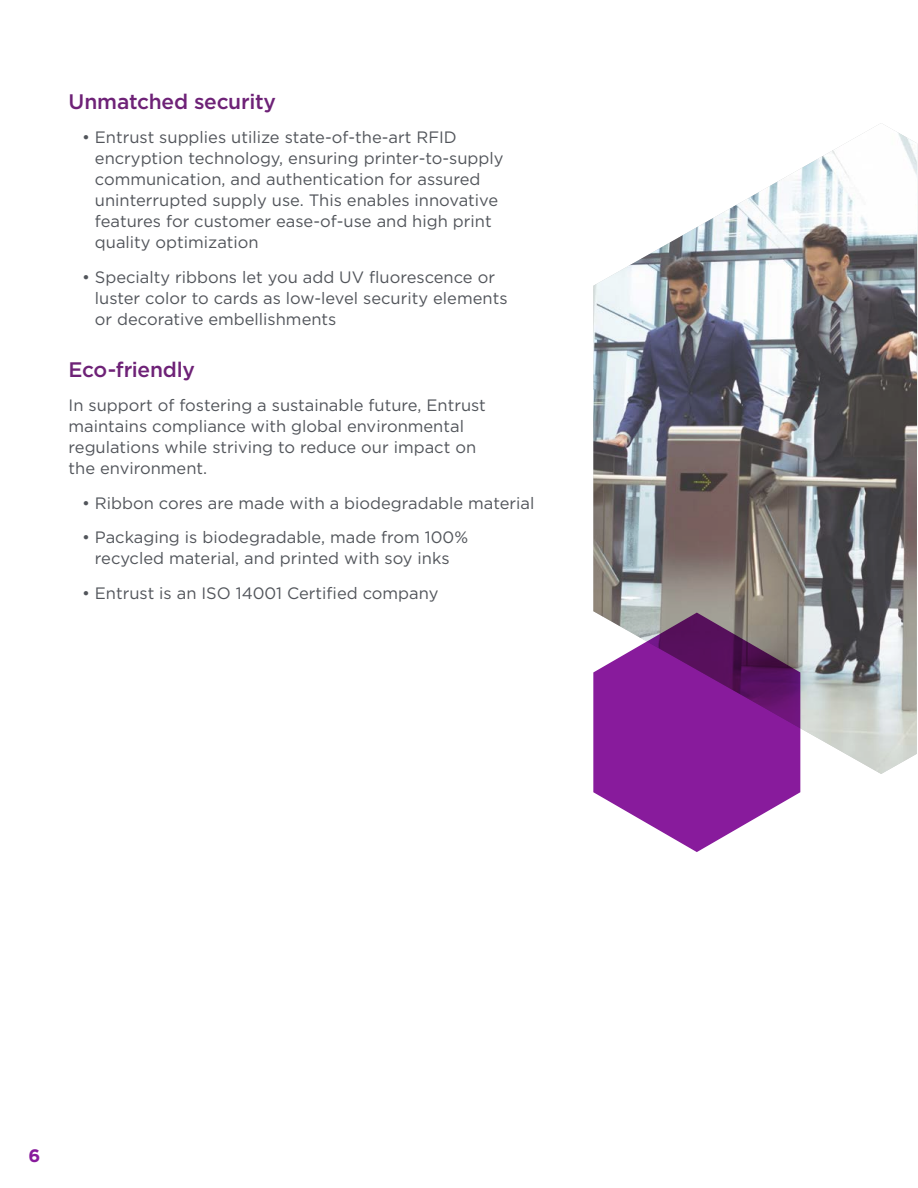
<style>
.page{position:relative;width:918px;height:1188px;background:#fff}
.page>*{position:absolute;margin:0;border:0;box-sizing:border-box;transform-origin:0 0}
.t1{font:500 21px "Gotham";letter-spacing:-.015em;color:#6e2277}
.t2{font:700 18px "Gotham";color:#881b9c}
.t3{font:16.5px/21px "Gotham";color:#52555b}
</style>
<div class="page">
<img style="left:593px;top:123px;width:324px;height:651px">
<svg style="left:593px;top:613px;width:207px;height:239px;fill:#881b9c"></svg>
<p class="t1" style="left:69px;top:87px;width:209px">Unmatched security</p>
<p class="t3" style="left:95px;top:126px;width:410px;text-indent:-13px">• Entrust supplies utilize state-of-the-art RFID encryption technology, ensuring printer-to-supply communication, and authentication for assured uninterrupted supply use. This enables innovative features for customer ease-of-use and high print quality optimization</p>
<p class="t3" style="left:95px;top:266px;width:414px;text-indent:-13px">• Specialty ribbons let you add UV fluorescence or luster color to cards as low-level security elements or decorative embellishments</p>
<p class="t1" style="left:69px;top:356px;width:128px">Eco-friendly</p>
<p class="t3" style="left:69px;top:395px;width:419px">In support of fostering a sustainable future, Entrust maintains compliance with global environmental regulations while striving to reduce our impact on the environment.</p>
<p class="t3" style="left:82px;top:492px;width:454px">• Ribbon cores are made with a biodegradable material</p>
<p class="t3" style="left:82px;top:527px;width:388px;text-align:center">• Packaging is biodegradable, made from 100% recycled material, and printed with soy inks</p>
<p class="t3" style="left:82px;top:582px;width:358px">• Entrust is an ISO 14001 Certified company</p>
<p class="t2" style="left:29px;top:1144px;width:13px">6</p>
</div>
